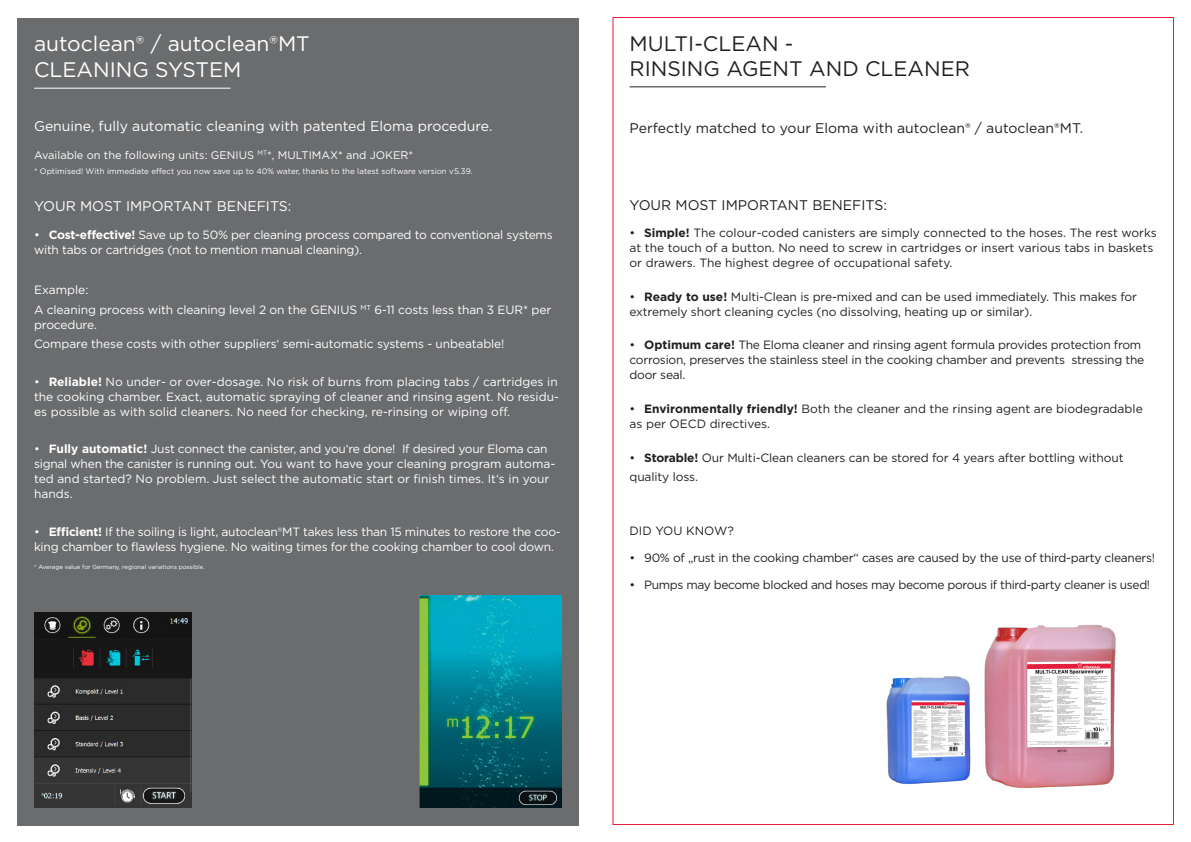
<style>
.page{position:relative;width:1191px;height:842px;background:#fff}
.page>*{position:absolute;margin:0;border:0;box-sizing:border-box;transform-origin:0 0}
.t1{font:21px/26.4px "Gotham";color:#fff}
.t2{font:21px/25.4px "Gotham";color:#231f20}
.t3{font:14px "Gotham";color:#fff}
.t4{font:14px "Gotham";color:#231f20}
.t5{font:12px/15px "Gotham";letter-spacing:-.02em;color:#fff}
.t6{font:12px/15px "Gotham";letter-spacing:-.01em;color:#231f20}
.t7{font:12px "Gotham";letter-spacing:-.03em;color:#231f20}
.t8{font:11px "Gotham";color:#fff}
.t9{font:8px "Gotham";color:#fff}
.t10{font:6px "Gotham";color:#fff}
.s1{font-weight:700}
</style>
<div class="page">
<hr style="left:629px;top:86px;width:197px;height:1px;background:#231f20">
<img style="left:886px;top:676px;width:81px;height:108px">
<img style="left:967px;top:624px;width:149px;height:164px">
<div style="left:17px;top:18px;width:561px;height:808px;background:#6b6c6e"></div>
<hr style="left:34px;top:88px;width:196px;height:1px;background:#fff">
<img style="left:34px;top:612px;width:157px;height:196px">
<img style="left:419px;top:595px;width:142px;height:213px">
<h1 class="t1" style="left:34px;top:30px;width:277px">autoclean® / autoclean®MT<br>CLEANING SYSTEM</h1>
<p class="t3" style="left:34px;top:117px;width:460px">Genuine, fully automatic cleaning with patented Eloma procedure.</p>
<p class="t8" style="left:34px;top:148px;width:381px">Available on the following units: GENIUS <sup>MT</sup>*, MULTIMAX* and JOKER*</p>
<p class="t9" style="left:34px;top:166px;width:440px">* Optimised! With immediate effect you now save up to 40% water, thanks to the latest software version v5.39.</p>
<p class="t3" style="left:34px;top:197px;width:259px">YOUR MOST IMPORTANT BENEFITS:</p>
<p class="t5" style="left:34px;top:227px;width:520px">• <span class="s1">Cost-effective!</span> Save up to 50% per cleaning process compared to conventional systems with tabs or cartridges (not to mention manual cleaning).</p>
<p class="t5" style="left:34px;top:280px;width:519px;line-height:19.4px">Example:<br>A cleaning process with cleaning level 2 on the GENIUS <sup>MT</sup> 6-11 costs less than 3 EUR* per</p>
<p class="t5" style="left:34px;top:314px;width:472px;line-height:19.4px">procedure.<br>Compare these costs with other suppliers‘ semi-automatic systems - unbeatable!</p>
<p class="t5" style="left:34px;top:374px;width:526px;text-align:justify">• <span class="s1">Reliable!</span> No under- or over-dosage. No risk of burns from placing tabs / cartridges in the cooking chamber. Exact, automatic spraying of cleaner and rinsing agent. No residu&shy;es possible as with solid cleaners. No need for checking, re-rinsing or wiping off.</p>
<p class="t5" style="left:34px;top:441px;width:523px">• <span class="s1">Fully automatic!</span> Just connect the canister, and you‘re done! If desired your Eloma can signal when the canister is running out. You want to have your cleaning program automa&shy;ted and started? No problem. Just select the automatic start or finish times. It‘s in your hands.</p>
<p class="t5" style="left:34px;top:524px;width:528px">• <span class="s1">Efficient!</span> If the soiling is light, autoclean®MT takes less than 15 minutes to restore the coo&shy;king chamber to flawless hygiene. No waiting times for the cooking chamber to cool down.</p>
<p class="t10" style="left:34px;top:562px;width:172px">* Average value for Germany, regional variations possible.</p>
<h1 class="t2" style="left:629px;top:30px;width:342px">MULTI-CLEAN -<br>RINSING AGENT AND CLEANER</h1>
<p class="t4" style="left:629px;top:119px;width:455px">Perfectly matched to your Eloma with autoclean® / autoclean®MT.</p>
<p class="t4" style="left:629px;top:196px;width:259px">YOUR MOST IMPORTANT BENEFITS:</p>
<p class="t6" style="left:629px;top:225px;width:529px">• <span class="s1">Simple!</span> The colour-coded canisters are simply connected to the hoses. The rest works at the touch of a button. No need to screw in cartridges or insert various tabs in baskets or drawers. The highest degree of occupational safety.</p>
<p class="t6" style="left:629px;top:289px;width:509px">• <span class="s1">Ready to use!</span> Multi-Clean is pre-mixed and can be used immediately. This makes for extremely short cleaning cycles (no dissolving, heating up or similar).</p>
<p class="t6" style="left:629px;top:337px;width:516px">• <span class="s1">Optimum care!</span> The Eloma cleaner and rinsing agent formula provides protection from corrosion, preserves the stainless steel in the cooking chamber and prevents stressing the door seal.</p>
<p class="t6" style="left:629px;top:401px;width:515px">• <span class="s1">Environmentally friendly!</span> Both the cleaner and the rinsing agent are biodegradable as per OECD directives.</p>
<p class="t6" style="left:629px;top:448px;width:495px;line-height:19.4px">• <span class="s1">Storable!</span> Our Multi-Clean cleaners can be stored for 4 years after bottling without quality loss.</p>
<p class="t6" style="left:629px;top:523px;width:106px">DID YOU KNOW?</p>
<p class="t6" style="left:629px;top:550px;width:527px">• 90% of „rust in the cooking chamber“ cases are caused by the use of third-party cleaners!</p>
<p class="t7" style="left:629px;top:577px;width:522px">• Pumps may become blocked and hoses may become porous if third-party cleaner is used!</p>
</div>
